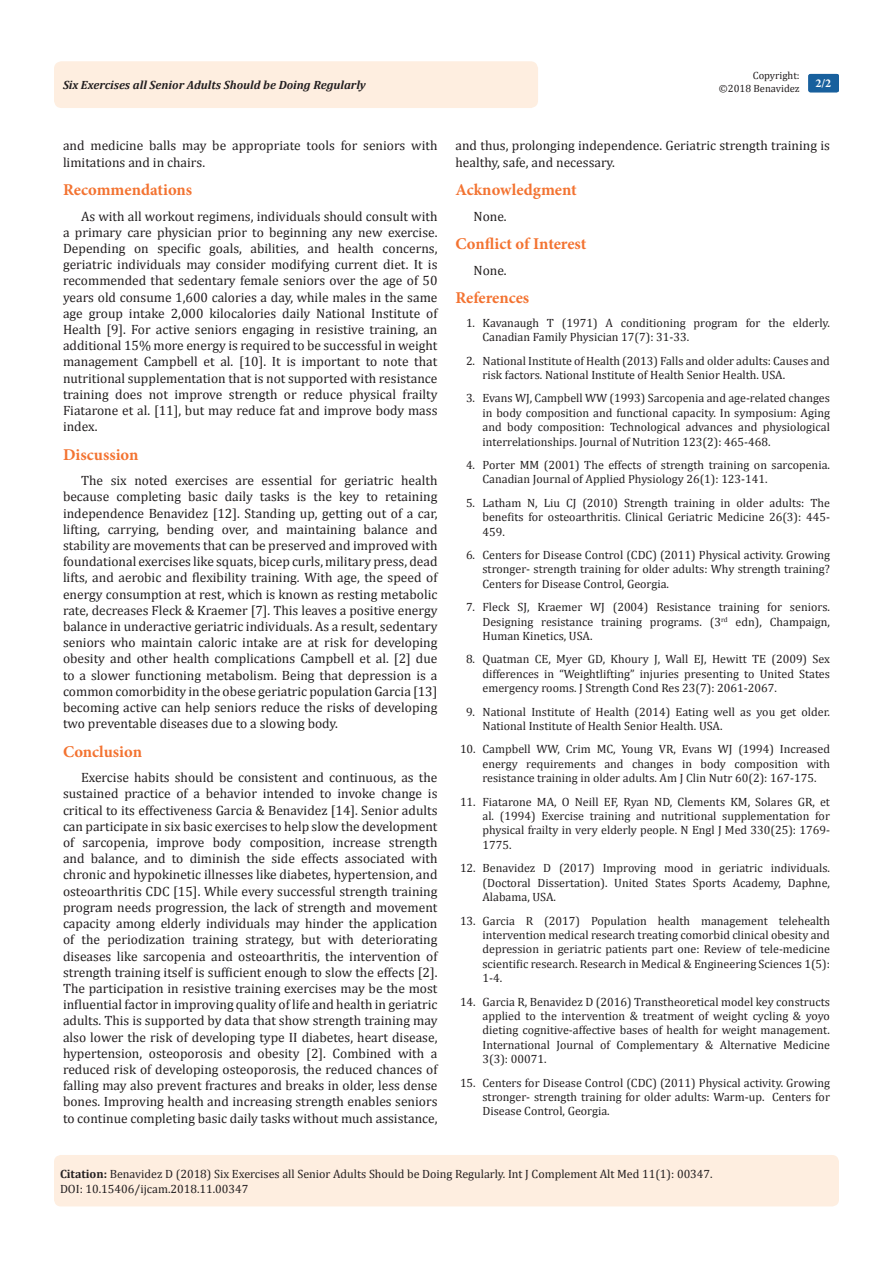
<style>
.page{position:relative;width:893px;height:1263px;background:#fff}
.page>*{position:absolute;margin:0;border:0;box-sizing:border-box;transform-origin:0 0}
.HTML_Preformatted{font:700 16.5px "Minion Pro";color:#f37331}
.t1{font:13.5px/16.2px "Cambria";color:#231f20;text-align:justify}
.Citation{font:12px/14.4px "Cambria";color:#231f20;text-align:justify}
.t2{font:italic 700 12px "Cambria";color:#231f20}
.t3{font:700 12px "Minion Pro";color:#fff}
.t4{font:10.5px/12.6px "Cambria";color:#231f20;text-align:right}
.s1{font-weight:700}
</style>
<div class="page">
<div style="left:54px;top:1155px;width:785px;height:51px;background:#feeee0;border-radius:7px"></div>
<div style="left:54px;top:61px;width:484px;height:47px;background:#feeee0;border-radius:8px"></div>
<div style="left:808px;top:74px;width:31px;height:18px;background:#18609d;border-radius:2px"></div>
<p class="t2" style="left:63px;top:77px;width:304px">Six Exercises all Senior Adults Should be Doing Regularly</p>
<p class="t4" style="left:719px;top:69px;width:82px">Copyright: ©2018 Benavidez</p>
<p class="t3" style="left:815px;top:75px;width:17px">2/2</p>
<p class="t1" style="left:63px;top:138px;width:376px">and medicine balls may be appropriate tools for seniors with limitations and in chairs.</p>
<p class="HTML_Preformatted" style="left:63px;top:178px;width:131px">Recommendations</p>
<p class="t1" style="left:63px;top:208px;width:376px;text-indent:18px">As with all workout regimens, individuals should consult with a primary care physician prior to beginning any new exercise.<br>Depending on specific goals, abilities, and health concerns, geriatric individuals may consider modifying current diet. It is recommended that sedentary female seniors over the age of 50 years old consume 1,600 calories a day, while males in the same age group intake 2,000 kilocalories daily National Institute of Health [9]. For active seniors engaging in resistive training, an additional 15% more energy is required to be successful in weight management Campbell et al. [10]. It is important to note that nutritional supplementation that is not supported with resistance training does not improve strength or reduce physical frailty Fiatarone et al. [11], but may reduce fat and improve body mass index.</p>
<p class="HTML_Preformatted" style="left:63px;top:443px;width:77px">Discussion</p>
<p class="t1" style="left:63px;top:472px;width:376px;text-indent:18px">The six noted exercises are essential for geriatric health because completing basic daily tasks is the key to retaining independence Benavidez [12]. Standing up, getting out of a car, lifting, carrying, bending over, and maintaining balance and stability are movements that can be preserved and improved with foundational exercises like squats, bicep curls, military press, dead lifts, and aerobic and flexibility training. With age, the speed of energy consumption at rest, which is known as resting metabolic rate, decreases Fleck &amp; Kraemer [7]. This leaves a positive energy balance in underactive geriatric individuals. As a result, sedentary seniors who maintain caloric intake are at risk for developing obesity and other health complications Campbell et al. [2] due to a slower functioning metabolism. Being that depression is a common comorbidity in the obese geriatric population Garcia [13] becoming active can help seniors reduce the risks of developing two preventable diseases due to a slowing body.</p>
<p class="HTML_Preformatted" style="left:63px;top:740px;width:81px">Conclusion</p>
<p class="t1" style="left:63px;top:769px;width:376px;text-indent:18px">Exercise habits should be consistent and continuous, as the sustained practice of a behavior intended to invoke change is critical to its effectiveness Garcia &amp; Benavidez [14]. Senior adults can participate in six basic exercises to help slow the development of sarcopenia, improve body composition, increase strength and balance, and to diminish the side effects associated with chronic and hypokinetic illnesses like diabetes, hypertension, and osteoarthritis CDC [15]. While every successful strength training program needs progression, the lack of strength and movement capacity among elderly individuals may hinder the application of the periodization training strategy, but with deteriorating diseases like sarcopenia and osteoarthritis, the intervention of strength training itself is sufficient enough to slow the effects [2].<br>The participation in resistive training exercises may be the most influential factor in improving quality of life and health in geriatric adults. This is supported by data that show strength training may also lower the risk of developing type II diabetes, heart disease, hypertension, osteoporosis and obesity [2]. Combined with a reduced risk of developing osteoporosis, the reduced chances of falling may also prevent fractures and breaks in older, less dense bones. Improving health and increasing strength enables seniors to continue completing basic daily tasks without much assistance,</p>
<p class="t1" style="left:455px;top:138px;width:376px">and thus, prolonging independence. Geriatric strength training is healthy, safe, and necessary.</p>
<p class="HTML_Preformatted" style="left:455px;top:178px;width:123px">Acknowledgment</p>
<p class="t1" style="left:473px;top:208px;width:35px">None.</p>
<p class="HTML_Preformatted" style="left:455px;top:232px;width:132px">Conflict of Interest</p>
<p class="t1" style="left:473px;top:262px;width:35px">None.</p>
<p class="HTML_Preformatted" style="left:455px;top:286px;width:75px">References</p>
<p class="Citation" style="left:482px;top:315px;width:349px;text-indent:-16px">1. Kavanaugh T (1971) A conditioning program for the elderly.<br>Canadian Family Physician 17(7): 31-33.</p>
<p class="Citation" style="left:482px;top:353px;width:349px;text-indent:-16px">2. National Institute of Health (2013) Falls and older adults: Causes and risk factors. National Institute of Health Senior Health. USA.</p>
<p class="Citation" style="left:482px;top:391px;width:349px;text-indent:-16px">3. Evans WJ, Campbell WW (1993) Sarcopenia and age-related changes in body composition and functional capacity. In symposium: Aging and body composition: Technological advances and physiological interrelationships. Journal of Nutrition 123(2): 465-468.</p>
<p class="Citation" style="left:482px;top:458px;width:349px;text-indent:-16px">4. Porter MM (2001) The effects of strength training on sarcopenia.<br>Canadian Journal of Applied Physiology 26(1): 123-141.</p>
<p class="Citation" style="left:482px;top:495px;width:349px;text-indent:-16px">5. Latham N, Liu CJ (2010) Strength training in older adults: The benefits for osteoarthritis. Clinical Geriatric Medicine 26(3): 445- 459.</p>
<p class="Citation" style="left:482px;top:548px;width:349px;text-indent:-16px">6. Centers for Disease Control (CDC) (2011) Physical activity. Growing stronger- strength training for older adults: Why strength training?<br>Centers for Disease Control, Georgia.</p>
<p class="Citation" style="left:482px;top:600px;width:349px;text-indent:-16px">7. Fleck SJ, Kraemer WJ (2004) Resistance training for seniors.<br>Designing resistance training programs. (3<sup>rd</sup> edn), Champaign, Human Kinetics, USA.</p>
<p class="Citation" style="left:482px;top:652px;width:349px;text-indent:-16px">8. Quatman CE, Myer GD, Khoury J, Wall EJ, Hewitt TE (2009) Sex differences in “Weightlifting” injuries presenting to United States emergency rooms. J Strength Cond Res 23(7): 2061-2067.</p>
<p class="Citation" style="left:482px;top:704px;width:349px;text-indent:-16px">9. National Institute of Health (2014) Eating well as you get older.<br>National Institute of Health Senior Health. USA.</p>
<p class="Citation" style="left:482px;top:742px;width:349px;text-indent:-22px">10. Campbell WW, Crim MC, Young VR, Evans WJ (1994) Increased energy requirements and changes in body composition with resistance training in older adults. Am J Clin Nutr 60(2): 167-175.</p>
<p class="Citation" style="left:482px;top:794px;width:349px;text-indent:-22px">11. Fiatarone MA, O Neill EF, Ryan ND, Clements KM, Solares GR, et al. (1994) Exercise training and nutritional supplementation for physical frailty in very elderly people. N Engl J Med 330(25): 1769- 1775.</p>
<p class="Citation" style="left:482px;top:861px;width:349px;text-indent:-22px">12. Benavidez D (2017) Improving mood in geriatric individuals. (Doctoral Dissertation). United States Sports Academy, Daphne, Alabama, USA.</p>
<p class="Citation" style="left:482px;top:913px;width:349px;text-indent:-22px">13. Garcia R (2017) Population health management telehealth intervention medical research treating comorbid clinical obesity and depression in geriatric patients part one: Review of tele-medicine scientific research. Research in Medical &amp; Engineering Sciences 1(5):<br>1-4.</p>
<p class="Citation" style="left:482px;top:994px;width:349px;text-indent:-22px">14. Garcia R, Benavidez D (2016) Transtheoretical model key constructs applied to the intervention &amp; treatment of weight cycling &amp; yoyo dieting cognitive-affective bases of health for weight management.<br>International Journal of Complementary &amp; Alternative Medicine 3(3): 00071.</p>
<p class="Citation" style="left:482px;top:1075px;width:349px;text-indent:-22px">15. Centers for Disease Control (CDC) (2011) Physical activity. Growing stronger- strength training for older adults: Warm-up. Centers for Disease Control, Georgia.</p>
<p class="Citation" style="left:60px;top:1167px;width:654px"><span class="s1">Citation:</span> Benavidez D (2018) Six Exercises all Senior Adults Should be Doing Regularly. Int J Complement Alt Med 11(1): 00347.</p>
<p class="Citation" style="left:60px;top:1181px;width:190px">DOI: 10.15406/ijcam.2018.11.00347</p>
</div>
